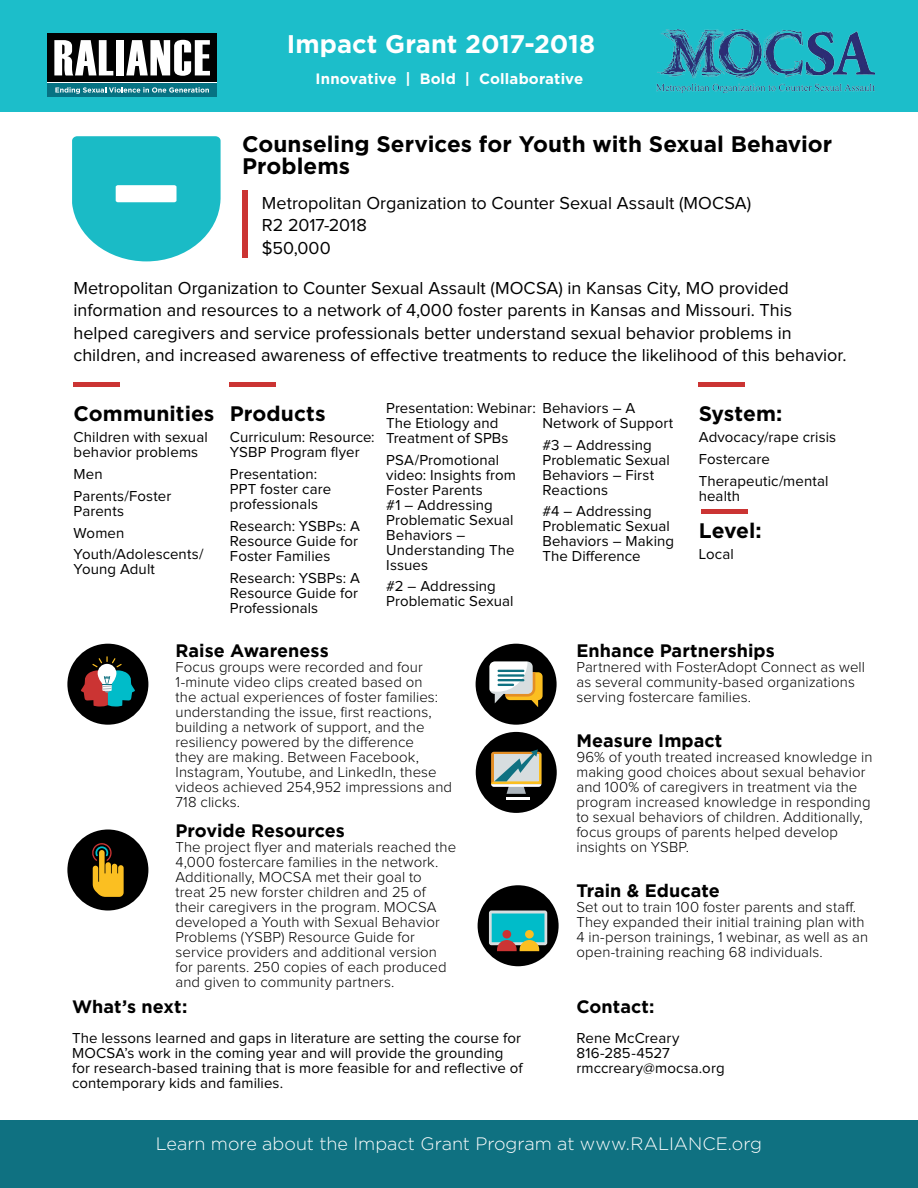
<style>
.page{position:relative;width:918px;height:1188px;background:#fff}
.page>*{position:absolute;margin:0;border:0;box-sizing:border-box;transform-origin:0 0}
.t1{font:700 25.5px "Gotham";color:#fff}
.t2{font:700 22.5px/22.5px "Gotham";color:#000}
.t3{font:700 21px "Gotham";color:#000}
.t4{font:18px/22.5px "Proxima Nova";color:#000}
.t5{font:700 18px "Gotham";color:#000}
.t6{font:300 18px "Gotham";color:#fff}
.t7{font:700 18px "Gotham";letter-spacing:.005em;color:#000}
.t8{font:300 15px/15px "Proxima Nova";letter-spacing:.005em;color:#000}
.t9{font:15px/15px "Proxima Nova";letter-spacing:.005em;color:#000}
.t10{font:700 15px "Gotham";letter-spacing:.01em;color:#fff}
</style>
<div class="page">
<div style="left:0;top:0;width:918px;height:111px;background:#1cbeca"></div>
<div style="left:47px;top:33px;width:170px;height:64px;background:linear-gradient(to right,#067283,#067283)"></div>
<div style="left:47px;top:33px;width:170px;height:49px;background:#010101"></div>
<div style="left:47px;top:84px;width:170px;height:13px;background:#067283"></div>
<svg style="left:54px;top:40px;width:59px;height:36px"></svg>
<div style="left:116px;top:40px;width:8px;height:35px;background:#fff"></div>
<svg style="left:126px;top:40px;width:84px;height:36px"></svg>
<svg style="left:55px;top:87px;width:154px;height:7px"></svg>
<div style="left:0;top:1121px;width:918px;height:67px;background:#0f7181"></div>
<div style="left:242px;top:190px;width:6px;height:67px;background:#cb3433"></div>
<div style="left:74px;top:382px;width:46px;height:5px;background:#cb3433"></div>
<div style="left:230px;top:382px;width:46px;height:5px;background:#cb3433"></div>
<div style="left:701px;top:509px;width:47px;height:5px;background:#cb3433"></div>
<div style="left:699px;top:382px;width:46px;height:5px;background:#cb3433"></div>
<div style="left:476px;top:644px;width:81px;height:81px;background:#000;border-radius:50%"></div>
<div style="left:505px;top:672px;width:38px;height:28px;background:#fbbf21;border-radius:4px"></div>
<svg style="left:490px;top:662px;width:45px;height:35px;background:#c6cdc6"></svg>
<div style="left:476px;top:732px;width:81px;height:81px;background:#000;border-radius:50%"></div>
<hr style="left:507px;top:797px;width:23px;height:3px;background:#fff">
<svg style="left:491px;top:749px;width:50px;height:45px;background:#9ba08e"></svg>
<div style="left:478px;top:885px;width:81px;height:81px;background:#000;border-radius:50%"></div>
<svg style="left:489px;top:911px;width:58px;height:40px;background:#50aaa2"></svg>
<svg style="left:72px;top:136px;width:149px;height:125px"></svg>
<div style="left:67px;top:644px;width:81px;height:81px;background:#000;border-radius:50%"></div>
<svg style="left:81px;top:656px;width:54px;height:51px"></svg>
<div style="left:67px;top:830px;width:81px;height:81px;background:#000;border-radius:50%"></div>
<svg style="left:92px;top:843px;width:32px;height:54px"></svg>
<img style="left:657px;top:29px;width:217px;height:63px">
<h1 class="t1" style="left:287px;top:29px;width:310px">Impact Grant 2017-2018</h1>
<p class="t10" style="left:316px;top:70px;width:269px">Innovative | Bold | Collaborative</p>
<h2 class="t2" style="left:242px;top:132px;width:592px">Counseling Services for Youth with Sexual Behavior<br>Problems</h2>
<p class="t4" style="left:262px;top:192px;width:491px">Metropolitan Organization to Counter Sexual Assault (MOCSA)<br>R2 2017-2018<br>$50,000</p>
<p class="t4" style="left:74px;top:277px;width:775px">Metropolitan Organization to Counter Sexual Assault (MOCSA) in Kansas City, MO provided information and resources to a network of 4,000 foster parents in Kansas and Missouri. This helped caregivers and service professionals better understand sexual behavior problems in children, and increased awareness of effective treatments to reduce the likelihood of this behavior.</p>
<h3 class="t3" style="left:74px;top:401px;width:142px">Communities</h3>
<p class="t9" style="left:74px;top:430px;width:136px">Children with sexual behavior problems</p>
<p class="t9" style="left:74px;top:464px;width:99px;line-height:21.8px">Men<br>Parents/Foster</p>
<p class="t9" style="left:74px;top:501px;width:131px;line-height:21.8px">Parents<br>Women<br>Youth/Adolescents/</p>
<p class="t9" style="left:74px;top:562px;width:83px">Young Adult</p>
<h3 class="t3" style="left:230px;top:401px;width:97px">Products</h3>
<p class="t9" style="left:230px;top:430px;width:146px">Curriculum: Resource:<br>YSBP Program flyer</p>
<p class="t9" style="left:230px;top:467px;width:103px">Presentation:<br>PPT foster care professionals</p>
<p class="t9" style="left:230px;top:519px;width:131px">Research: YSBPs: A<br>Resource Guide for<br>Foster Families</p>
<p class="t9" style="left:230px;top:571px;width:131px">Research: YSBPs: A<br>Resource Guide for<br>Professionals</p>
<p class="t9" style="left:386px;top:401px;width:151px">Presentation: Webinar:<br>The Etiology and<br>Treatment of SPBs</p>
<p class="t9" style="left:386px;top:453px;width:131px">PSA/Promotional video: Insights from<br>Foster Parents<br>#1 – Addressing<br>Problematic Sexual<br>Behaviors –<br>Understanding The<br>Issues</p>
<p class="t9" style="left:386px;top:579px;width:129px">#2 – Addressing<br>Problematic Sexual</p>
<p class="t9" style="left:542px;top:401px;width:132px">Behaviors – A<br>Network of Support</p>
<p class="t9" style="left:542px;top:438px;width:129px">#3 – Addressing<br>Problematic Sexual<br>Behaviors – First<br>Reactions</p>
<p class="t9" style="left:542px;top:504px;width:133px">#4 – Addressing<br>Problematic Sexual<br>Behaviors – Making<br>The Difference</p>
<h3 class="t3" style="left:699px;top:401px;width:85px">System:</h3>
<p class="t9" style="left:699px;top:427px;width:139px;line-height:21.8px">Advocacy/rape crisis<br>Fostercare<br>Therapeutic/mental</p>
<p class="t9" style="left:699px;top:489px;width:43px">health</p>
<h3 class="t3" style="left:699px;top:518px;width:64px">Level:</h3>
<p class="t9" style="left:699px;top:547px;width:37px">Local</p>
<p class="t5" style="left:176px;top:640px;width:155px">Raise Awareness</p>
<p class="t8" style="left:176px;top:660px;width:278px">Focus groups were recorded and four 1-minute video clips created based on<br>the actual experiences of foster families: understanding the issue, first reactions, building a network of support, and the resiliency powered by the difference<br>they are making. Between Facebook, Instagram, Youtube, and LinkedIn, these videos achieved 254,952 impressions and 718 clicks.</p>
<p class="t5" style="left:176px;top:820px;width:171px">Provide Resources</p>
<p class="t8" style="left:176px;top:840px;width:282px">The project flyer and materials reached the 4,000 fostercare families in the network.<br>Additionally, MOCSA met their goal to<br>treat 25 new forster children and 25 of their caregivers in the program. MOCSA developed a Youth with Sexual Behavior Problems (YSBP) Resource Guide for service providers and additional version for parents. 250 copies of each produced and given to community partners.</p>
<p class="t7" style="left:72px;top:996px;width:117px">What’s next:</p>
<p class="t9" style="left:72px;top:1031px;width:452px">The lessons learned and gaps in literature are setting the course for MOCSA’s work in the coming year and will provide the grounding for research-based training that is more feasible for and reflective of contemporary kids and families.</p>
<p class="t5" style="left:576px;top:640px;width:200px">Enhance Partnerships</p>
<p class="t8" style="left:576px;top:660px;width:290px">Partnered with FosterAdopt Connect as well as several community-based organizations serving fostercare families.</p>
<p class="t5" style="left:576px;top:730px;width:147px">Measure Impact</p>
<p class="t8" style="left:576px;top:750px;width:298px">96% of youth treated increased knowledge in making good choices about sexual behavior and 100% of caregivers in treatment via the program increased knowledge in responding to sexual behaviors of children. Additionally, focus groups of parents helped develop insights on YSBP.</p>
<p class="t5" style="left:576px;top:880px;width:145px">Train &amp; Educate</p>
<p class="t8" style="left:576px;top:900px;width:293px">Set out to train 100 foster parents and staff.<br>They expanded their initial training plan with 4 in-person trainings, 1 webinar, as well as an open-training reaching 68 individuals.</p>
<p class="t7" style="left:576px;top:996px;width:80px">Contact:</p>
<p class="t9" style="left:576px;top:1031px;width:150px">Rene McCreary<br>816-285-4527 rmccreary@mocsa.org</p>
<p class="t6" style="left:156px;top:1134px;width:608px">Learn more about the Impact Grant Program at www.RALIANCE.org</p>
</div>
